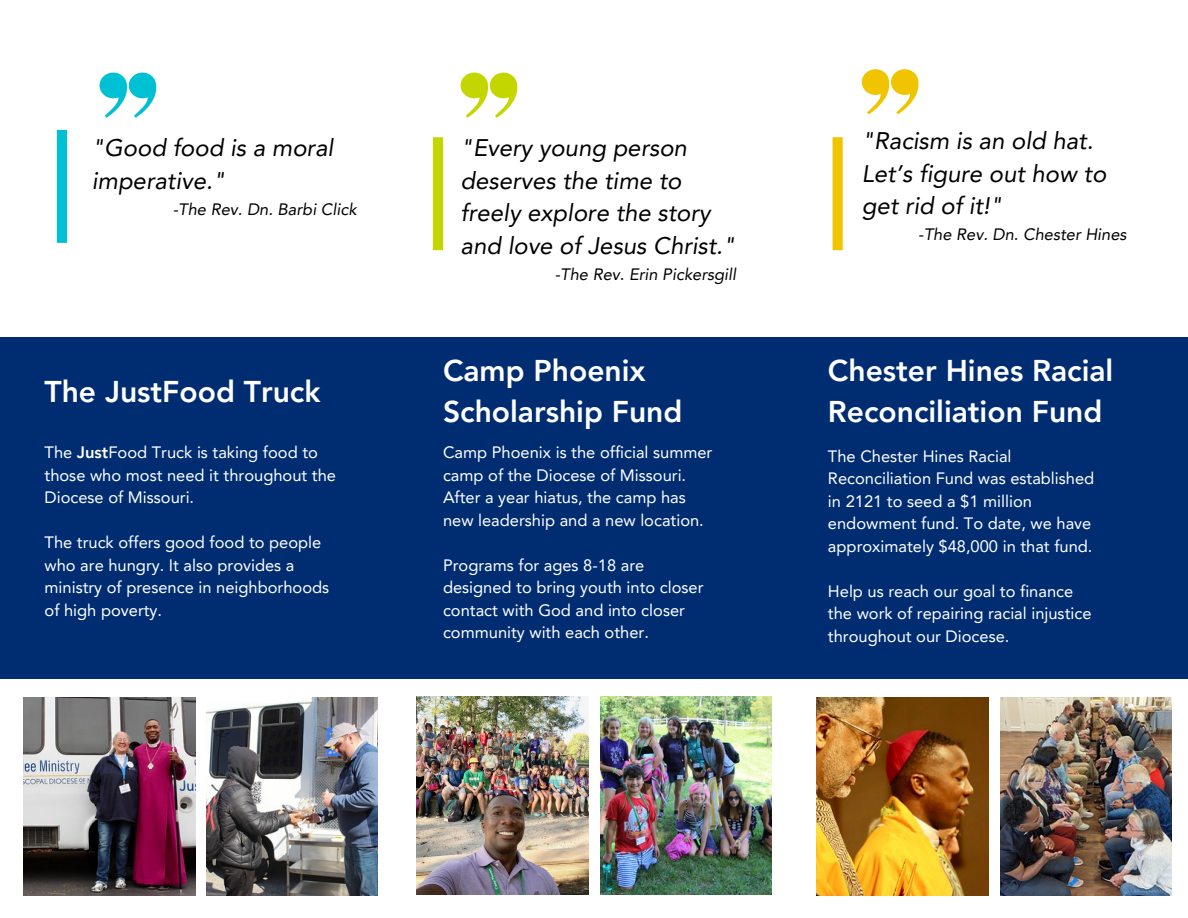
<style>
.page{position:relative;width:1188px;height:918px;background:#fff}
.page>*{position:absolute;margin:0;border:0;box-sizing:border-box;transform-origin:0 0}
.t1{font:800 30px/41.7px "Avenir LT Pro";color:#fff}
.t2{font:italic 24px/32.7px "Avenir LT Pro";color:#000}
.t3{font:16.5px/22.5px "Avenir LT Pro";color:#fff}
.t4{font:italic 16.5px "Avenir LT Pro";color:#000}
.s1{font-weight:800}
</style>
<div class="page">
<img style="left:23px;top:697px;width:172px;height:198px">
<img style="left:207px;top:697px;width:171px;height:198px">
<div style="left:0;top:337px;width:1188px;height:341px;background:#002d72"></div>
<div style="left:57px;top:130px;width:10px;height:113px;background:#00c1d4"></div>
<svg style="left:100px;top:73px;width:57px;height:44px"></svg>
<svg style="left:461px;top:73px;width:57px;height:44px"></svg>
<div style="left:433px;top:137px;width:10px;height:113px;background:#c4d600"></div>
<svg style="left:862px;top:69px;width:57px;height:45px"></svg>
<div style="left:833px;top:137px;width:10px;height:113px;background:#f1c400"></div>
<img style="left:417px;top:696px;width:172px;height:198px">
<img style="left:600px;top:696px;width:171px;height:198px">
<img style="left:817px;top:697px;width:172px;height:198px">
<img style="left:1000px;top:697px;width:171px;height:198px">
<p class="t2" style="left:92px;top:134px;width:243px">"Good food is a moral imperative."</p>
<p class="t4" style="left:173px;top:202px;width:185px">-The Rev. Dn. Barbi Click</p>
<p class="t1" style="left:45px;top:373px;width:277px">The JustFood Truck</p>
<p class="t3" style="left:45px;top:443px;width:293px">The <span class="s1">Just</span>Food Truck is taking food to those who most need it throughout the<br>Diocese of Missouri.</p>
<h2 class="t3" style="left:45px;top:533px;width:286px">The truck offers good food to people who are hungry. It also provides a ministry of presence in neighborhoods of high poverty.</h2>
<p class="t2" style="left:461px;top:134px;width:276px">"Every young person deserves the time to freely explore the story and love of Jesus Christ."</p>
<p class="t4" style="left:555px;top:267px;width:183px">-The Rev. Erin Pickersgill</p>
<h1 class="t1" style="left:443px;top:352px;width:241px">Camp Phoenix<br>Scholarship Fund</h1>
<h2 class="t3" style="left:443px;top:443px;width:271px">Camp Phoenix is the official summer camp of the Diocese of Missouri.<br>After a year hiatus, the camp has new leadership and a new location.</h2>
<h1 class="t3" style="left:443px;top:555px;width:262px">Programs for ages 8-18 are designed to bring youth into closer contact with God and into closer community with each other.</h1>
<p class="t2" style="left:862px;top:126px;width:246px">"Racism is an old hat.<br>Let’s figure out how to get rid of it!"</p>
<p class="t4" style="left:918px;top:228px;width:210px">-The Rev. Dn. Chester Hines</p>
<h2 class="t1" style="left:828px;top:352px;width:287px">Chester Hines Racial<br>Reconciliation Fund</h2>
<p class="t3" style="left:828px;top:446px;width:268px">The Chester Hines Racial<br>Reconciliation Fund was established in 2121 to seed a $1 million endowment fund. To date, we have approximately $48,000 in that fund.</p>
<p class="t3" style="left:828px;top:581px;width:265px">Help us reach our goal to finance the work of repairing racial injustice throughout our Diocese.</p>
</div>
